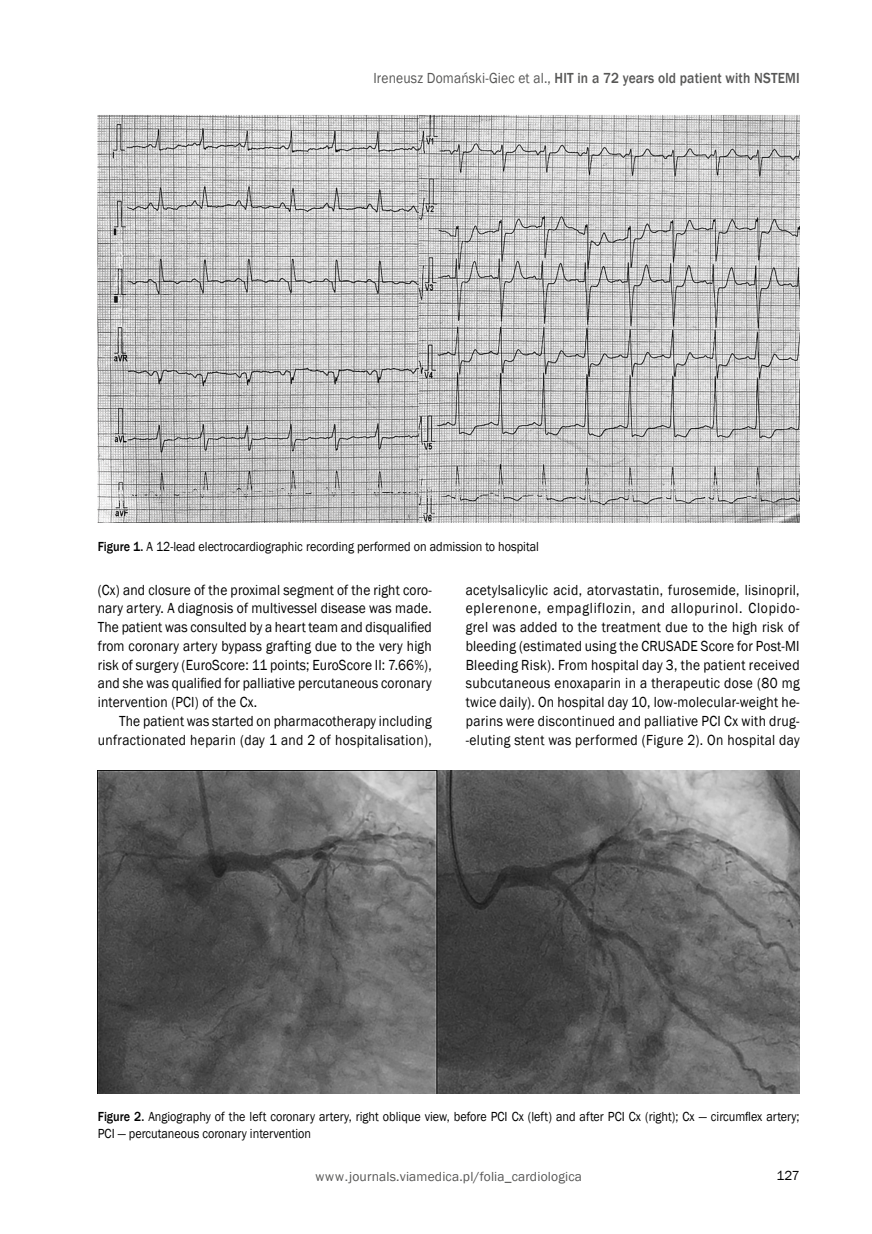
<style>
.page{position:relative;width:872px;height:1234px;background:#fff}
.page>*{position:absolute;margin:0;border:0;box-sizing:border-box;transform-origin:0 0}
.t1{font:15px/18.8px "Franklin Gothic";letter-spacing:.015em;color:#000;text-align:justify;scale:.9 1}
.t2{font:500 15px "Franklin Gothic";letter-spacing:.01em;color:#575756;scale:.9 1}
.t3{font:13.5px/17.2px "Franklin Gothic";color:#000;scale:.9 1}
.t4{font:13.5px "Franklin Gothic";letter-spacing:.01em;color:#575756}
.t5{font:13.5px "Franklin Gothic";color:#000}
.s1{font-weight:400}
.s2{font-weight:500}
</style>
<div class="page">
<img style="left:98px;top:115px;width:701px;height:407px">
<img style="left:98px;top:770px;width:701px;height:322px">
<p class="t2" style="left:373px;top:69px;width:475px"><span class="s1">Ireneusz Domański-Giec et al.,</span> HIT in a 72 years old patient with NSTEMI</p>
<p class="t3" style="left:98px;top:538px;width:492px"><span class="s2">Figure 1.</span> A 12-lead electrocardiographic recording performed on admission to hospital</p>
<p class="t1" style="left:98px;top:580px;width:372px">(Cx) and closure of the proximal segment of the right coro&shy;nary artery. A diagnosis of multivessel disease was made.<br>The patient was consulted by a heart team and disqualified from coronary artery bypass grafting due to the very high risk of surgery (EuroScore: 11 points; EuroScore II: 7.66%), and she was qualified for palliative percutaneous coronary intervention (PCI) of the Cx.</p>
<p class="t1" style="left:98px;top:711px;width:372px;text-align:right">The patient was started on pharmacotherapy including unfractionated heparin (day 1 and 2 of hospitalisation),</p>
<p class="t1" style="left:466px;top:580px;width:372px">acetylsalicylic acid, atorvastatin, furosemide, lisinopril, eplerenone, empagliflozin, and allopurinol. Clopido&shy;grel was added to the treatment due to the high risk of bleeding (estimated using the CRUSADE Score for Post-MI Bleeding Risk). From hospital day 3, the patient received subcutaneous enoxaparin in a therapeutic dose (80 mg twice daily). On hospital day 10, low-molecular-weight he&shy;parins were discontinued and palliative PCI Cx with drug--eluting stent was performed (Figure 2). On hospital day</p>
<p class="t3" style="left:98px;top:1107px;width:781px"><span class="s2">Figure 2.</span> Angiography of the left coronary artery, right oblique view, before PCI Cx (left) and after PCI Cx (right); Cx — circumflex artery;<br>PCI — percutaneous coronary intervention</p>
<p class="t4" style="left:315px;top:1168px;width:268px">www.journals.viamedica.pl/folia_cardiologica</p>
<p class="t5" style="left:776px;top:1166px;width:25px">127</p>
</div>
